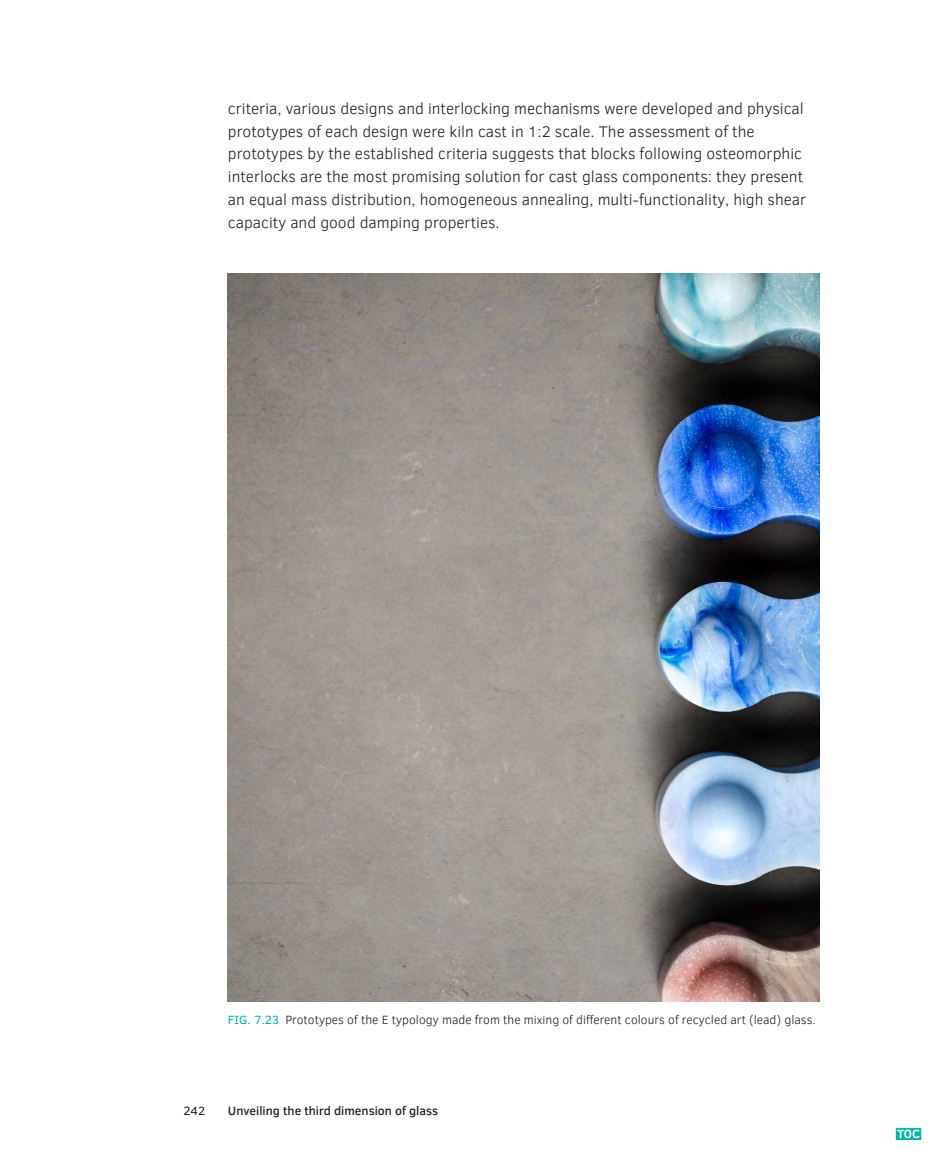
<style>
.page{position:relative;width:945px;height:1166px;background:#fff}
.page>*{position:absolute;margin:0;border:0;box-sizing:border-box;transform-origin:0 0}
.BODY_Normal{font:300 15.75px/22.8px "Clear Sans";color:#231f20}
.t1{font:300 12.25px "Clear Sans";color:#231f20}
.t2{font:500 12.25px "Clear Sans";color:#231f20}
.t3{font:12.25px "Clear Sans";color:#231f20}
.t4{font:700 12.25px "Clear Sans";color:#fff}
.s1{font-weight:400;color:#00b8a5}
</style>
<div class="page">
<img style="left:228px;top:273px;width:591px;height:728px">
<div style="left:895px;top:1127px;width:27px;height:13px;background:#00b8a5;border:1px solid #fff"></div>
<p class="BODY_Normal" style="left:228px;top:97px;width:580px">criteria, various designs and interlocking mechanisms were developed and physical prototypes of each design were kiln cast in 1:2 scale. The assessment of the prototypes by the established criteria suggests that blocks following osteomorphic interlocks are the most promising solution for cast glass components: they present an equal mass distribution, homogeneous annealing, multi-functionality, high shear capacity and good damping properties.</p>
<p class="t1" style="left:228px;top:1011px;width:589px"><span class="s1">FIG. 7.23</span> Prototypes of the E typology made from the mixing of different colours of recycled art (lead) glass.</p>
<p class="t3" style="left:183px;top:1102px;width:23px">242</p>
<p class="t2" style="left:228px;top:1102px;width:212px">Unveiling the third dimension of glass</p>
<p class="t4" style="left:897px;top:1124px;width:25px">TOC</p>
</div>
